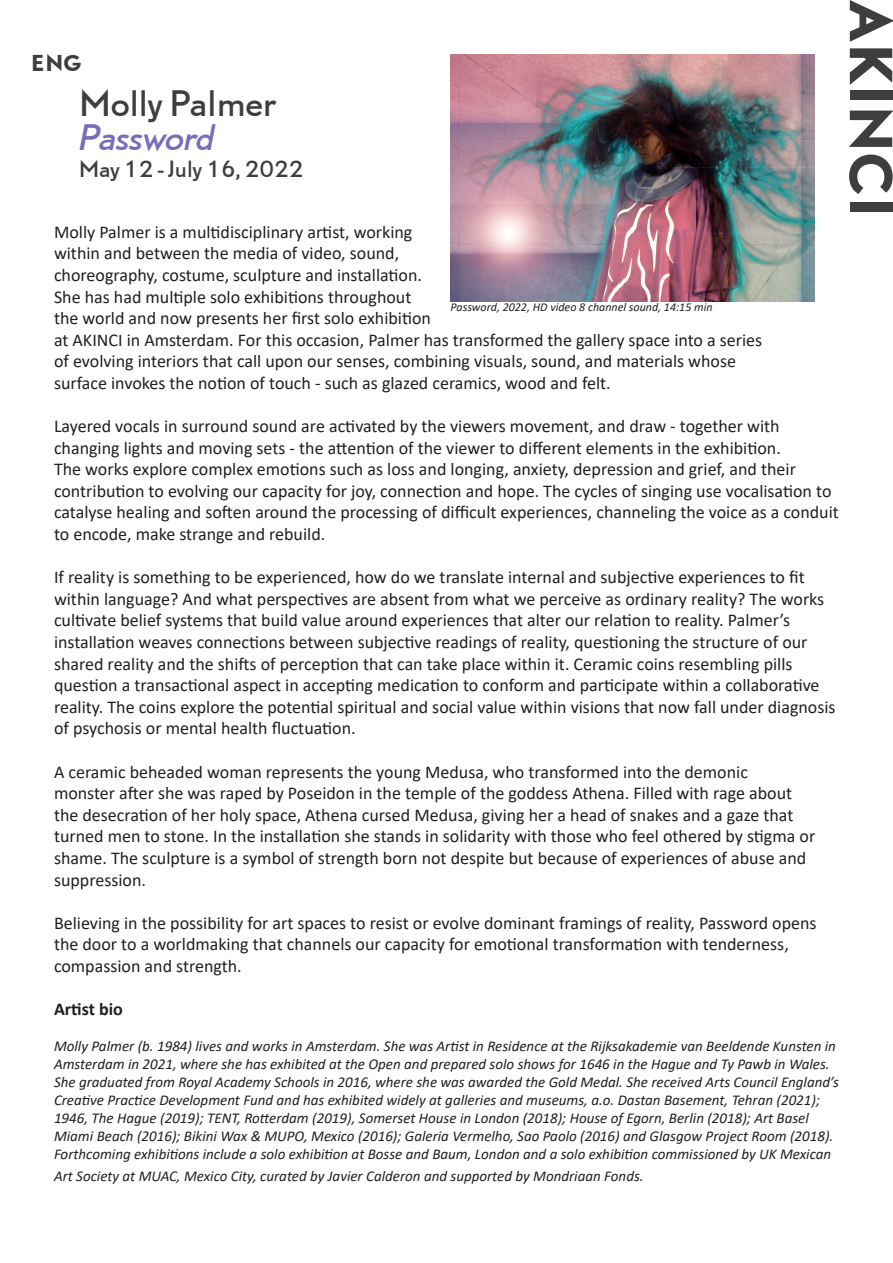
<style>
.page{position:relative;width:893px;height:1263px;background:#fff}
.page>*{position:absolute;margin:0;border:0;box-sizing:border-box;transform-origin:0 0}
.t1{font:700 54px "DTL Nobel T";letter-spacing:-.02em;color:#3e3e3f}
.t2{font:33px "DTL Nobel T";letter-spacing:-.01em;color:#3e3e3f}
.t3{font:italic 33px "DTL Nobel T";letter-spacing:-.015em;color:#786dbb}
.t4{font:21px "DTL Nobel T";color:#3e3e3f}
.t5{font:700 21px "DTL Nobel T";color:#3e3e3f}
.t6{font:18px/21.6px "Calibri";color:#231f20}
.t7{font:700 18px "Calibri";color:#231f20}
.t8{font:italic 15px/18px "Calibri";color:#231f20}
.t9{font:italic 12px "Calibri";color:#231f20}
</style>
<div class="page">
<img style="left:451px;top:54px;width:363px;height:248px">
<p class="t5" style="left:31px;top:48px;width:53px">ENG</p>
<p class="t2" style="left:79px;top:80px;width:199px">Molly Palmer</p>
<p class="t3" style="left:79px;top:115px;width:137px">Password</p>
<p class="t4" style="left:79px;top:154px;width:226px">May 12 - July 16, 2022</p>
<p class="t6" style="left:54px;top:221px;width:360px">Molly Palmer is a multidisciplinary artist, working</p>
<p class="t6" style="left:54px;top:242px;width:347px">within and between the media of video, sound,</p>
<p class="t6" style="left:54px;top:264px;width:370px">choreography, costume, sculpture and installation.</p>
<p class="t6" style="left:54px;top:285px;width:359px">She has had multiple solo exhibitions throughout</p>
<p class="t6" style="left:54px;top:307px;width:378px">the world and now presents her first solo exhibition</p>
<p class="t6" style="left:54px;top:329px;width:710px">at AKINCI in Amsterdam. For this occasion, Palmer has transformed the gallery space into a series of evolving interiors that call upon our senses, combining visuals, sound, and materials whose surface invokes the notion of touch - such as glazed ceramics, wood and felt.</p>
<p class="t9" style="left:451px;top:298px;width:264px">Password, 2022, HD video 8 channel sound, 14:15 min</p>
<p class="t1" style="left:908px;top:0;width:220px;rotate:90deg">AKINCI</p>
<p class="t6" style="left:54px;top:415px;width:786px">Layered vocals in surround sound are activated by the viewers movement, and draw - together with changing lights and moving sets - the attention of the viewer to different elements in the exhibition.<br>The works explore complex emotions such as loss and longing, anxiety, depression and grief, and their contribution to evolving our capacity for joy, connection and hope. The cycles of singing use vocalisation to catalyse healing and soften around the processing of difficult experiences, channeling the voice as a conduit to encode, make strange and rebuild.</p>
<p class="t6" style="left:54px;top:566px;width:783px">If reality is something to be experienced, how do we translate internal and subjective experiences to fit within language? And what perspectives are absent from what we perceive as ordinary reality? The works cultivate belief systems that build value around experiences that alter our relation to reality. Palmer’s installation weaves connections between subjective readings of reality, questioning the structure of our shared reality and the shifts of perception that can take place within it. Ceramic coins resembling pills question a transactional aspect in accepting medication to conform and participate within a collaborative reality. The coins explore the potential spiritual and social value within visions that now fall under diagnosis of psychosis or mental health fluctuation.</p>
<p class="t6" style="left:54px;top:760px;width:763px">A ceramic beheaded woman represents the young Medusa, who transformed into the demonic<br>monster after she was raped by Poseidon in the temple of the goddess Athena. Filled with rage about the desecration of her holy space, Athena cursed Medusa, giving her a head of snakes and a gaze that turned men to stone. In the installation she stands in solidarity with those who feel othered by stigma or shame. The sculpture is a symbol of strength born not despite but because of experiences of abuse and suppression.</p>
<p class="t6" style="left:54px;top:912px;width:764px">Believing in the possibility for art spaces to resist or evolve dominant framings of reality, Password opens the door to a worldmaking that channels our capacity for emotional transformation with tenderness, compassion and strength.</p>
<p class="t7" style="left:54px;top:996px;width:70px">Artist bio</p>
<p class="t8" style="left:54px;top:1037px;width:786px">Molly Palmer (b. 1984) lives and works in Amsterdam. She was Artist in Residence at the Rijksakademie van Beeldende Kunsten in Amsterdam in 2021, where she has exhibited at the Open and prepared solo shows for 1646 in the Hague and Ty Pawb in Wales.<br>She graduated from Royal Academy Schools in 2016, where she was awarded the Gold Medal. She received Arts Council England’s Creative Practice Development Fund and has exhibited widely at galleries and museums, a.o. Dastan Basement, Tehran (2021); 1946, The Hague (2019); TENT, Rotterdam (2019), Somerset House in London (2018); House of Egorn, Berlin (2018); Art Basel Miami Beach (2016); Bikini Wax &amp; MUPO, Mexico (2016); Galeria Vermelho, Sao Paolo (2016) and Glasgow Project Room (2018).<br>Forthcoming exhibitions include a solo exhibition at Bosse and Baum, London and a solo exhibition commissioned by UK Mexican</p>
<p class="t8" style="left:54px;top:1166px;width:591px">Art Society at MUAC, Mexico City, curated by Javier Calderon and supported by Mondriaan Fonds.</p>
</div>
